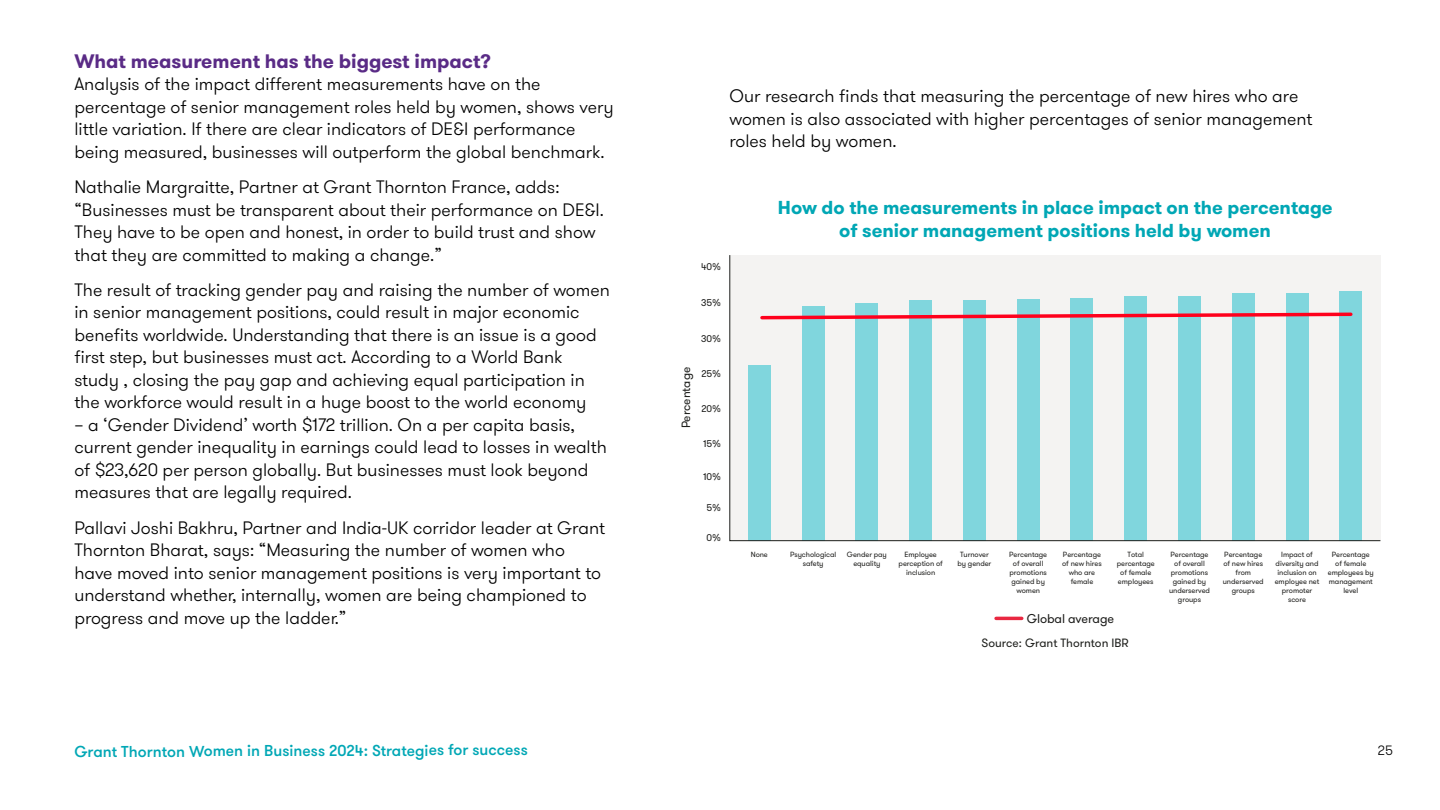
<style>
.page{position:relative;width:1440px;height:810px;background:#fff}
.page>*{position:absolute;margin:0;border:0;box-sizing:border-box;transform-origin:0 0}
.t1{font:700 19.5px "GT Walsheim Pro";color:#5a2b86}
.t2{font:700 18.75px/22.5px "GT Walsheim Pro";color:#01a7b5;text-align:center}
.t3{font:300 18px/22.5px "GT Walsheim Pro";color:#000}
.t4{font:500 15.75px "GT Walsheim Pro";letter-spacing:-.005em;color:#00a7b5}
.t5{font:300 13.5px "GT Walsheim Pro";color:#000}
.t6{font:12.67px "GT Walsheim Pro";letter-spacing:-.01em;color:#1d1d1b}
.t7{font:12px "GT Walsheim Pro";color:#1d1e1b}
.t8{font:9.75px "GT Walsheim Pro";letter-spacing:-.01em;color:#1d1d1b}
.t9{font:7.5px/9px "GT Walsheim Pro";letter-spacing:-.01em;color:#1d1d1b;text-align:center}
</style>
<div class="page">
<svg style="left:729px;top:255px;width:652px;height:286px"></svg>
<svg style="left:758px;top:311px;width:596px;height:10px"></svg>
<hr style="left:996px;top:617px;width:26px;height:3px;background:#e92841">
<p class="t1" style="left:74px;top:48px;width:418px">What measurement has the biggest impact?</p>
<p class="t3" style="left:74px;top:73px;width:541px">Analysis of the impact different measurements have on the percentage of senior management roles held by women, shows very little variation. If there are clear indicators of DE&amp;I performance being measured, businesses will outperform the global benchmark.</p>
<p class="t3" style="left:74px;top:176px;width:531px">Nathalie Margraitte, Partner at Grant Thornton France, adds: “Businesses must be transparent about their performance on DE&amp;I.<br>They have to be open and honest, in order to build trust and show that they are committed to making a change.”</p>
<p class="t3" style="left:74px;top:279px;width:537px">The result of tracking gender pay and raising the number of women in senior management positions, could result in major economic benefits worldwide. Understanding that there is an issue is a good first step, but businesses must act. According to a World Bank study , closing the pay gap and achieving equal participation in the workforce would result in a huge boost to the world economy</p>
<p class="t3" style="left:74px;top:414px;width:534px">– a ‘Gender Dividend’ worth $172 trillion. On a per capita basis, current gender inequality in earnings could lead to losses in wealth of $23,620 per person globally. But businesses must look beyond measures that are legally required.</p>
<p class="t3" style="left:74px;top:516px;width:532px">Pallavi Joshi Bakhru, Partner and India-UK corridor leader at Grant Thornton Bharat, says: “Measuring the number of women who have moved into senior management positions is very important to understand whether, internally, women are being championed to progress and move up the ladder.”</p>
<p class="t4" style="left:74px;top:741px;width:455px">Grant Thornton Women in Business 2024: Strategies for success</p>
<p class="t3" style="left:730px;top:85px;width:584px">Our research finds that measuring the percentage of new hires who are women is also associated with higher percentages of senior management roles held by women.</p>
<p class="t8" style="left:701px;top:261px;width:21px">40%</p>
<p class="t8" style="left:701px;top:297px;width:22px">35%</p>
<p class="t8" style="left:701px;top:332px;width:21px">30%</p>
<p class="t7" style="left:678px;top:428px;width:63px;rotate:-90deg">Percentage</p>
<p class="t8" style="left:701px;top:368px;width:21px">25%</p>
<p class="t8" style="left:702px;top:403px;width:21px">20%</p>
<p class="t8" style="left:703px;top:437px;width:19px">15%</p>
<p class="t8" style="left:703px;top:470px;width:19px">10%</p>
<p class="t8" style="left:706px;top:502px;width:16px">5%</p>
<p class="t8" style="left:707px;top:531px;width:16px">0%</p>
<p class="t2" style="left:778px;top:196px;width:556px">How do the measurements in place impact on the percentage of senior management positions held by women</p>
<p class="t9" style="left:751px;top:550px;width:19px">None</p>
<p class="t9" style="left:790px;top:550px;width:48px">Psychological safety</p>
<p class="t9" style="left:847px;top:550px;width:42px">Gender pay equality</p>
<p class="t9" style="left:899px;top:550px;width:46px">Employee perception of inclusion</p>
<p class="t9" style="left:958px;top:550px;width:35px">Turnover by gender</p>
<p class="t9" style="left:1009px;top:550px;width:40px">Percentage of overall promotions gained by women</p>
<p class="t9" style="left:1062px;top:550px;width:41px">Percentage of new hires who are female</p>
<p class="t9" style="left:1117px;top:550px;width:40px">Total percentage of female employees</p>
<p class="t9" style="left:1169px;top:550px;width:42px">Percentage of overall promotions gained by underserved groups</p>
<p class="t9" style="left:1223px;top:550px;width:42px">Percentage of new hires from underserved groups</p>
<p class="t9" style="left:1275px;top:550px;width:46px">Impact of diversity and inclusion on employee net promoter score</p>
<p class="t9" style="left:1328px;top:550px;width:48px">Percentage of female employees by management level</p>
<p class="t7" style="left:982px;top:636px;width:149px">Source: Grant Thornton IBR</p>
<p class="t6" style="left:1027px;top:610px;width:89px">Global average</p>
<p class="t5" style="left:1378px;top:741px;width:16px">25</p>
</div>
